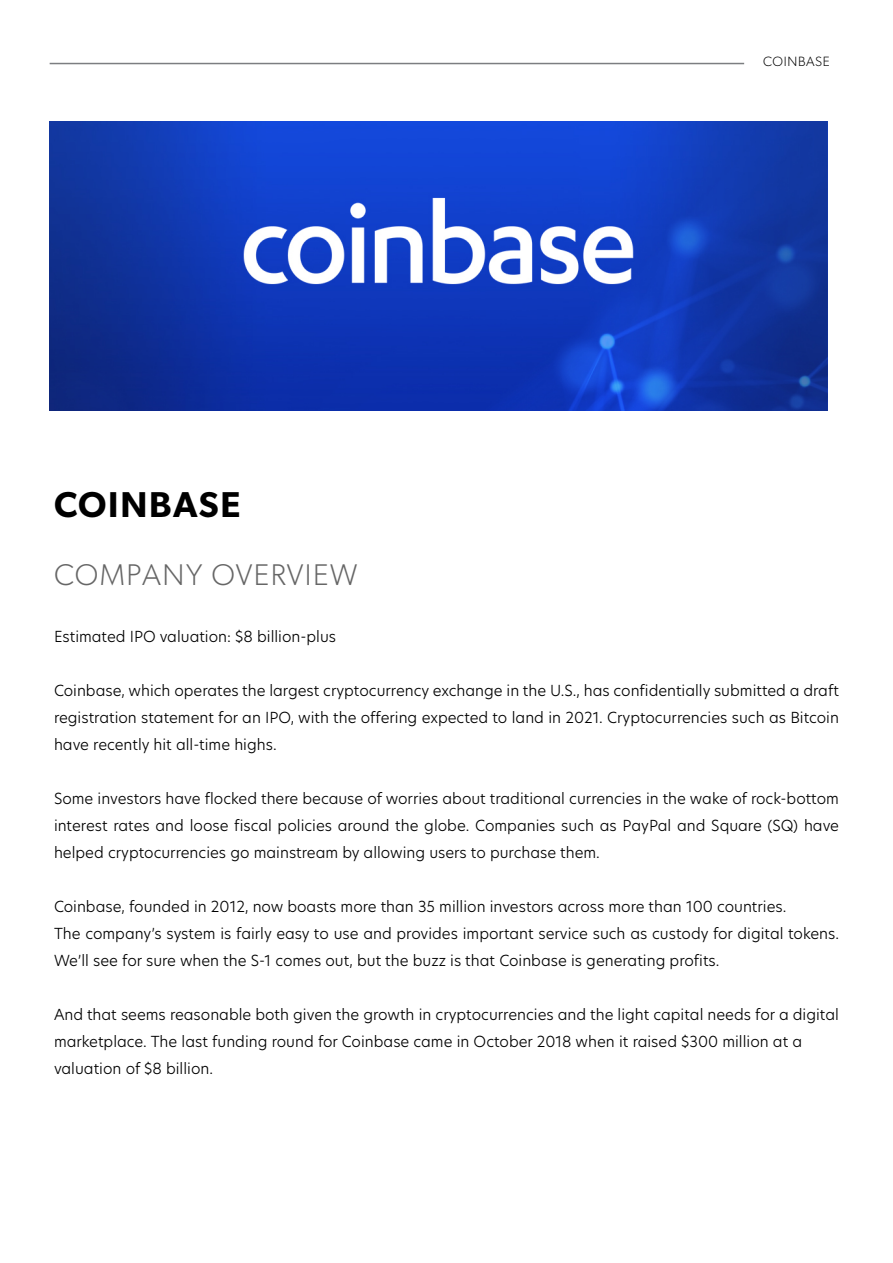
<style>
.page{position:relative;width:893px;height:1263px;background:#fff}
.page>*{position:absolute;margin:0;border:0;box-sizing:border-box;transform-origin:0 0}
.t1{font:600 36px "Gibson";letter-spacing:.05em;color:#000}
.t2{font:300 30px "Gibson";letter-spacing:.05em;color:#666}
.t3{font:300 15px/27px "Hero New";color:#000;text-align:justify}
.t4{font:300 13.5px "Gibson";letter-spacing:.05em;color:#000}
</style>
<div class="page">
<hr style="left:50px;top:63px;width:694px;height:1px;background:#7c7e81">
<img style="left:50px;top:121px;width:777px;height:289px">
<h1 class="t1" style="left:54px;top:482px;width:188px">COINBASE</h1>
<h2 class="t2" style="left:54px;top:556px;width:305px">COMPANY OVERVIEW</h2>
<p class="t4" style="left:763px;top:54px;width:68px">COINBASE</p>
<p class="t3" style="left:54px;top:623px;width:284px">Estimated IPO valuation: $8 billion-plus</p>
<p class="t3" style="left:54px;top:677px;width:786px">Coinbase, which operates the largest cryptocurrency exchange in the U.S., has confidentially submitted a draft registration statement for an IPO, with the offering expected to land in 2021. Cryptocurrencies such as Bitcoin have recently hit all-time highs.</p>
<p class="t3" style="left:54px;top:785px;width:786px">Some investors have flocked there because of worries about traditional currencies in the wake of rock-bottom interest rates and loose fiscal policies around the globe. Companies such as PayPal and Square (SQ) have helped cryptocurrencies go mainstream by allowing users to purchase them.</p>
<p class="t3" style="left:54px;top:893px;width:786px;text-align:left">Coinbase, founded in 2012, now boasts more than 35 million investors across more than 100 countries.<br>The company’s system is fairly easy to use and provides important service such as custody for digital tokens.<br>We’ll see for sure when the S-1 comes out, but the buzz is that Coinbase is generating profits.</p>
<p class="t3" style="left:54px;top:1001px;width:786px;text-align:left">And that seems reasonable both given the growth in cryptocurrencies and the light capital needs for a digital marketplace. The last funding round for Coinbase came in October 2018 when it raised $300 million at a valuation of $8 billion.</p>
</div>
